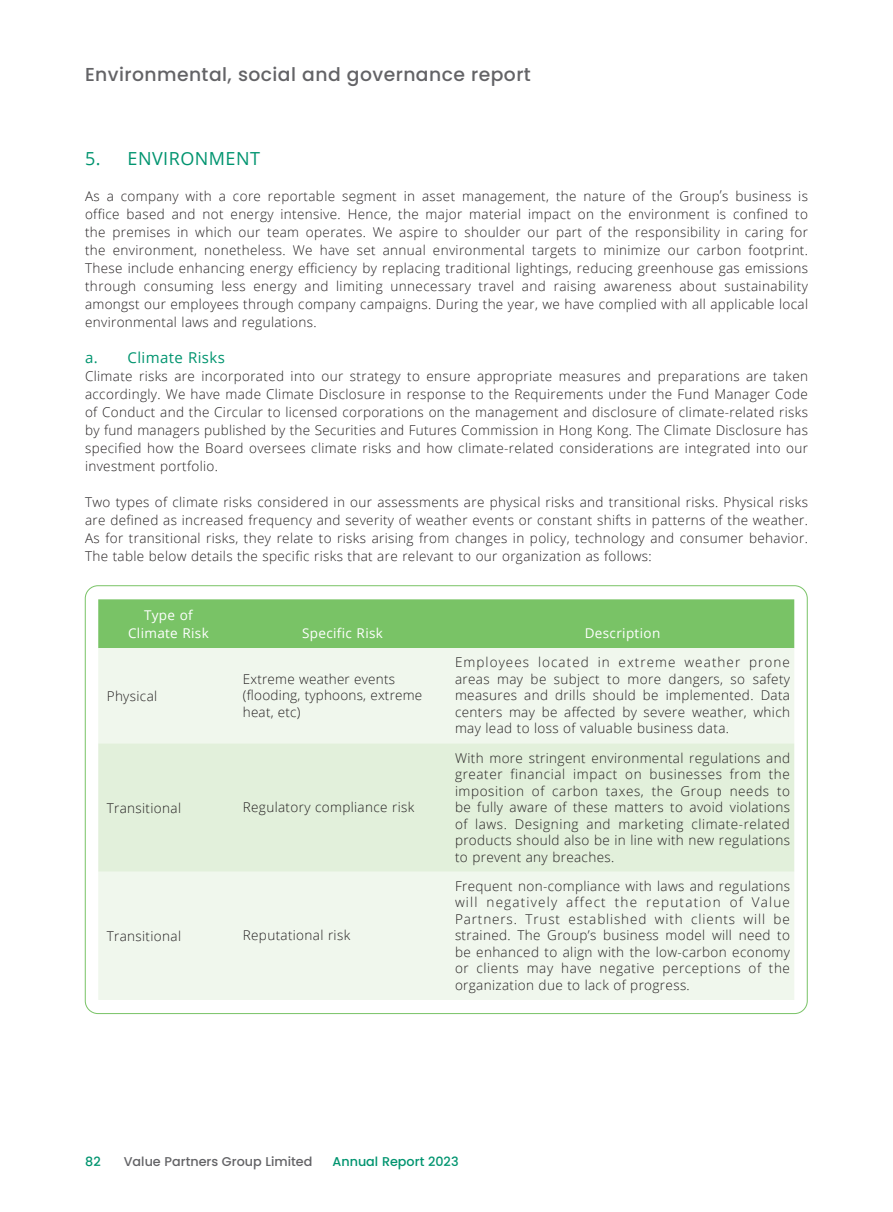
<style>
.page{position:relative;width:893px;height:1212px;background:#fff}
.page>*{position:absolute;margin:0;border:0;box-sizing:border-box;transform-origin:0 0}
.t1{font:500 18.75px "Poppins";letter-spacing:.025em;color:#636366}
.Heading_1{font:18px "Open Sans";letter-spacing:.025em;color:#00946f}
.Heading_2{font:15px "Open Sans";letter-spacing:.025em;color:#00946f}
.Body_Text{font:300 13.5px/16.5px "Open Sans";letter-spacing:.025em;color:#231f20;text-align:justify}
.Body_Text-2{font:13.5px/18px "Open Sans";letter-spacing:.025em;color:#fff;text-align:center}
.t2{font:500 12.75px "Poppins";color:#636366}
.t3{font:500 12.75px "Poppins";color:#00946f}
</style>
<div class="page">
<div style="left:98px;top:599px;width:696px;height:49px;background:#79c366"></div>
<div style="left:98px;top:648px;width:696px;height:352px;background:#f0f7ed"></div>
<div style="left:98px;top:743px;width:696px;height:129px;background:#e2f0db"></div>
<h1 class="t1" style="left:85px;top:64px;width:447px">Environmental, social and governance report</h1>
<p class="Heading_1" style="left:85px;top:146px;width:177px">5. ENVIRONMENT</p>
<p class="Body_Text" style="left:85px;top:186px;width:724px;line-height:18px">As a company with a core reportable segment in asset management, the nature of the Group’s business is office based and not energy intensive. Hence, the major material impact on the environment is confined to the premises in which our team operates. We aspire to shoulder our part of the responsibility in caring for the environment, nonetheless. We have set annual environmental targets to minimize our carbon footprint.<br>These include enhancing energy efficiency by replacing traditional lightings, reducing greenhouse gas emissions through consuming less energy and limiting unnecessary travel and raising awareness about sustainability amongst our employees through company campaigns. During the year, we have complied with all applicable local environmental laws and regulations.</p>
<p class="Heading_2" style="left:85px;top:347px;width:141px">a. Climate Risks</p>
<p class="Body_Text" style="left:85px;top:366px;width:724px;line-height:18px">Climate risks are incorporated into our strategy to ensure appropriate measures and preparations are taken accordingly. We have made Climate Disclosure in response to the Requirements under the Fund Manager Code of Conduct and the Circular to licensed corporations on the management and disclosure of climate-related risks by fund managers published by the Securities and Futures Commission in Hong Kong. The Climate Disclosure has specified how the Board oversees climate risks and how climate-related considerations are integrated into our investment portfolio.</p>
<p class="Body_Text" style="left:85px;top:492px;width:724px;line-height:18px">Two types of climate risks considered in our assessments are physical risks and transitional risks. Physical risks are defined as increased frequency and severity of weather events or constant shifts in patterns of the weather.<br>As for transitional risks, they relate to risks arising from changes in policy, technology and consumer behavior.<br>The table below details the specific risks that are relevant to our organization as follows:</p>
<p class="Body_Text-2" style="left:128px;top:606px;width:82px">Type of<br>Climate Risk</p>
<p class="Body_Text" style="left:107px;top:687px;width:52px">Physical</p>
<p class="Body_Text-2" style="left:302px;top:624px;width:82px">Specific Risk</p>
<p class="Body_Text-2" style="left:585px;top:624px;width:77px">Description</p>
<p class="Body_Text" style="left:243px;top:670px;width:181px;text-align:left">Extreme weather events (flooding, typhoons, extreme heat, etc)</p>
<p class="Body_Text" style="left:455px;top:654px;width:337px">Employees located in extreme weather prone areas may be subject to more dangers, so safety measures and drills should be implemented. Data centers may be affected by severe weather, which may lead to loss of valuable business data.</p>
<p class="Body_Text" style="left:107px;top:799px;width:76px">Transitional</p>
<p class="Body_Text" style="left:243px;top:798px;width:173px">Regulatory compliance risk</p>
<p class="Body_Text" style="left:107px;top:927px;width:76px">Transitional</p>
<p class="Body_Text" style="left:243px;top:927px;width:109px">Reputational risk</p>
<p class="Body_Text" style="left:455px;top:749px;width:337px">With more stringent environmental regulations and greater financial impact on businesses from the imposition of carbon taxes, the Group needs to be fully aware of these matters to avoid violations of laws. Designing and marketing climate-related products should also be in line with new regulations to prevent any breaches.</p>
<p class="Body_Text" style="left:455px;top:877px;width:337px">Frequent non-compliance with laws and regulations will negatively affect the reputation of Value Partners. Trust established with clients will be strained. The Group’s business model will need to be enhanced to align with the low-carbon economy or clients may have negative perceptions of the organization due to lack of progress.</p>
<p class="t3" style="left:85px;top:1154px;width:17px">82</p>
<p class="t2" style="left:124px;top:1154px;width:190px">Value Partners Group Limited</p>
<p class="t3" style="left:333px;top:1154px;width:128px">Annual Report 2023</p>
</div>
